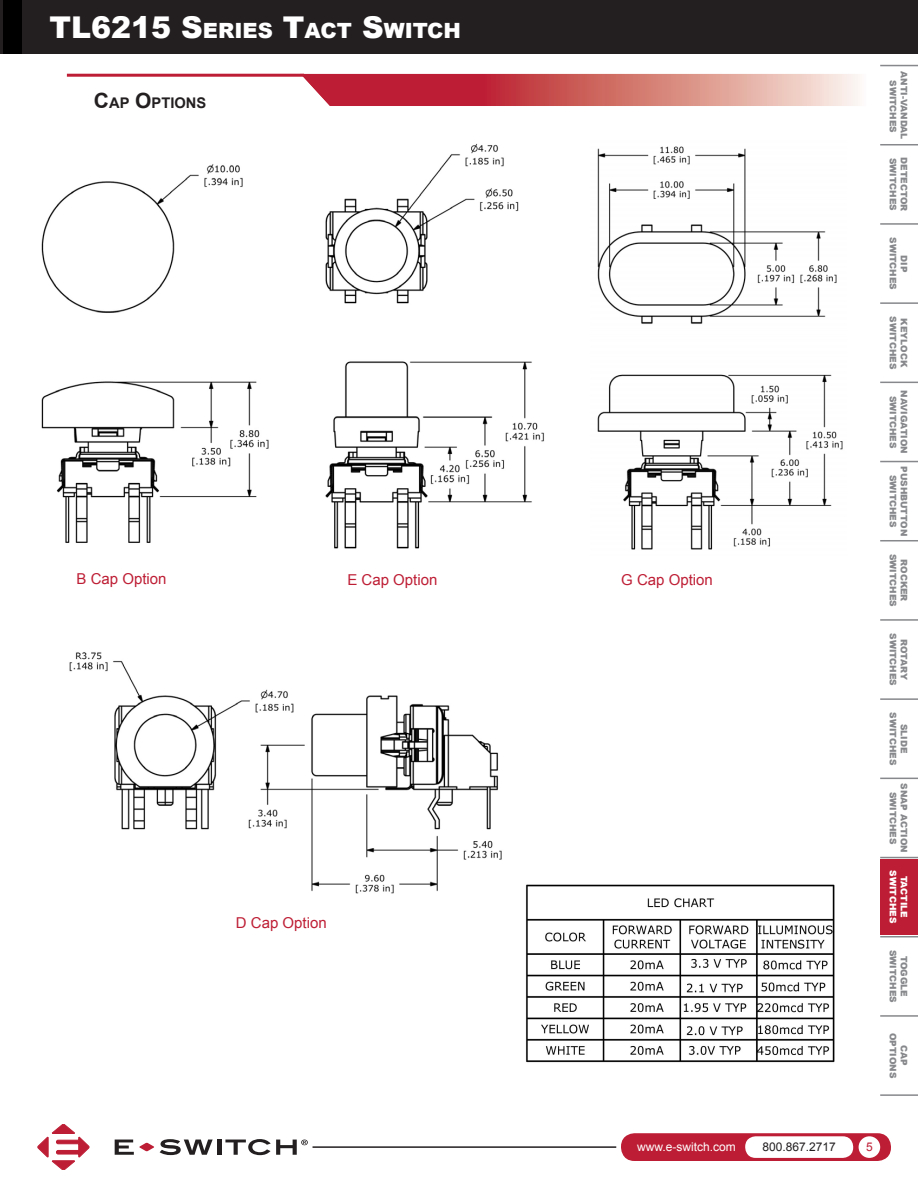
<style>
.page{position:relative;width:918px;height:1188px;background:#fff}
.page>*{position:absolute;margin:0;border:0;box-sizing:border-box;transform-origin:0 0}
.t1{font:900 30px "Arial";color:#fff}
.t2{font:900 21px "Arial";color:#fff}
.t3{font:15px "Arial";color:#be1e35}
.t4{font:700 14.7px "Arial";color:#231f20}
.t5{font:12px "Arial";color:#fff}
.t6{font:12px "Arial";color:#231f20}
.t7{font:12px "Arial";color:#be1e35}
.t8{font:900 9px/10.8px "Arial";color:#86888b;text-align:center}
.t9{font:900 9px/10.8px "Arial";color:#fff;text-align:center}
.s1{font-size:30px}
.s2{font-size:21px}
</style>
<div class="page">
<div style="left:621px;top:1133px;width:270px;height:28px;background:#be1e35;border-radius:14px"></div>
<div style="left:745px;top:1136px;width:108px;height:22px;background:#fff;border-radius:11px"></div>
<div style="left:859px;top:1136px;width:21px;height:22px;background:#fff;border-radius:50%"></div>
<hr style="left:313px;top:1146px;width:303px;height:2px;background:#231f20">
<hr style="left:880px;top:65px;width:38px;height:1px;background:#86888b">
<hr style="left:880px;top:1094px;width:38px;height:2px;background:#86888b">
<hr style="left:880px;top:144px;width:38px;height:1px;background:#86888b">
<hr style="left:880px;top:223px;width:38px;height:2px;background:#86888b">
<hr style="left:880px;top:302px;width:38px;height:2px;background:#86888b">
<hr style="left:880px;top:382px;width:38px;height:1px;background:#86888b">
<hr style="left:880px;top:461px;width:38px;height:1px;background:#86888b">
<hr style="left:880px;top:540px;width:38px;height:1px;background:#86888b">
<hr style="left:880px;top:619px;width:38px;height:2px;background:#86888b">
<hr style="left:880px;top:698px;width:38px;height:2px;background:#86888b">
<hr style="left:880px;top:778px;width:38px;height:1px;background:#86888b">
<hr style="left:880px;top:857px;width:38px;height:1px;background:#86888b">
<hr style="left:880px;top:936px;width:38px;height:1px;background:#86888b">
<hr style="left:880px;top:1015px;width:38px;height:2px;background:#86888b">
<div style="left:880px;top:859px;width:38px;height:75px;background:#be1e35"></div>
<div style="left:0;top:0;width:918px;height:54px;background:#000"></div>
<hr style="left:0;top:0;width:3px;height:54px;background:#231f20">
<div style="left:23px;top:0;width:895px;height:54px;background:#231f20"></div>
<svg style="left:115px;top:1140px;width:39px;height:15px"></svg>
<svg style="left:160px;top:1139px;width:53px;height:16px"></svg>
<hr style="left:217px;top:1140px;width:4px;height:15px;background:#231f20">
<svg style="left:225px;top:1139px;width:83px;height:16px"></svg>
<svg style="left:38px;top:1124px;width:51px;height:46px"></svg>
<hr style="left:67px;top:74px;width:237px;height:3px;background:#be1e35">
<svg style="left:300px;top:74px;width:558px;height:32px;background:#d26d70"></svg>
<img style="left:41px;top:164px;width:228px;height:379px">
<img style="left:69px;top:652px;width:433px;height:242px">
<img style="left:325px;top:143px;width:219px;height:406px">
<img style="left:597px;top:146px;width:246px;height:404px">
<img style="left:526px;top:884px;width:309px;height:179px">
<h1 class="t1" style="left:27px;top:5px;width:103px">XXX S</h1>
<h1 class="t1" style="left:50px;top:5px;width:155px">TL6215 S</h1>
<h2 class="t2" style="left:129px;top:15px;width:334px">ERIES ERIES <span class="s1">T</span>ACT <span class="s1">S</span>WITCH</h2>
<h3 class="t4" style="left:94px;top:93px;width:114px"><span class="s2">C</span>AP <span class="s2">O</span>PTIONS</h3>
<h3 class="t3" style="left:76px;top:569px;width:92px">B Cap Option</h3>
<h3 class="t3" style="left:347px;top:570px;width:92px">E Cap Option</h3>
<h3 class="t3" style="left:621px;top:570px;width:93px">G Cap Option</h3>
<h3 class="t3" style="left:236px;top:913px;width:92px">D Cap Option</h3>
<p class="t8" style="left:910px;top:71px;width:70px;rotate:90deg">ANTI-VANDAL<br>SWITCHES</p>
<p class="t8" style="left:899px;top:158px;width:54px;rotate:90deg">SWITCHES</p>
<p class="t8" style="left:910px;top:157px;width:56px;rotate:90deg">DETECTOR</p>
<p class="t8" style="left:910px;top:237px;width:54px;rotate:90deg">DIP<br>SWITCHES</p>
<p class="t8" style="left:899px;top:316px;width:54px;rotate:90deg">SWITCHES</p>
<p class="t8" style="left:910px;top:318px;width:50px;rotate:90deg">KEYLOCK</p>
<p class="t8" style="left:910px;top:390px;width:65px;rotate:90deg">NAVIGATION<br>SWITCHES</p>
<p class="t8" style="left:910px;top:466px;width:71px;rotate:90deg">PUSHBUTTON<br>SWITCHES</p>
<p class="t8" style="left:910px;top:554px;width:54px;rotate:90deg">ROCKER<br>SWITCHES</p>
<p class="t8" style="left:910px;top:633px;width:54px;rotate:90deg">ROTARY<br>SWITCHES</p>
<p class="t8" style="left:910px;top:712px;width:54px;rotate:90deg">SLIDE<br>SWITCHES</p>
<p class="t8" style="left:910px;top:783px;width:71px;rotate:90deg">SNAP ACTION<br>SWITCHES</p>
<p class="t9" style="left:910px;top:870px;width:54px;rotate:90deg">TACTILE<br>SWITCHES</p>
<p class="t8" style="left:910px;top:950px;width:54px;rotate:90deg">TOGGLE<br>SWITCHES</p>
<p class="t8" style="left:910px;top:1033px;width:47px;rotate:90deg">CAP<br>OPTIONS</p>
<h3 class="t5" style="left:637px;top:1139px;width:100px">www.e-switch.com</h3>
<h3 class="t6" style="left:762px;top:1139px;width:75px">800.867.2717</h3>
<h3 class="t7" style="left:866px;top:1139px;width:8px">5</h3>
</div>
